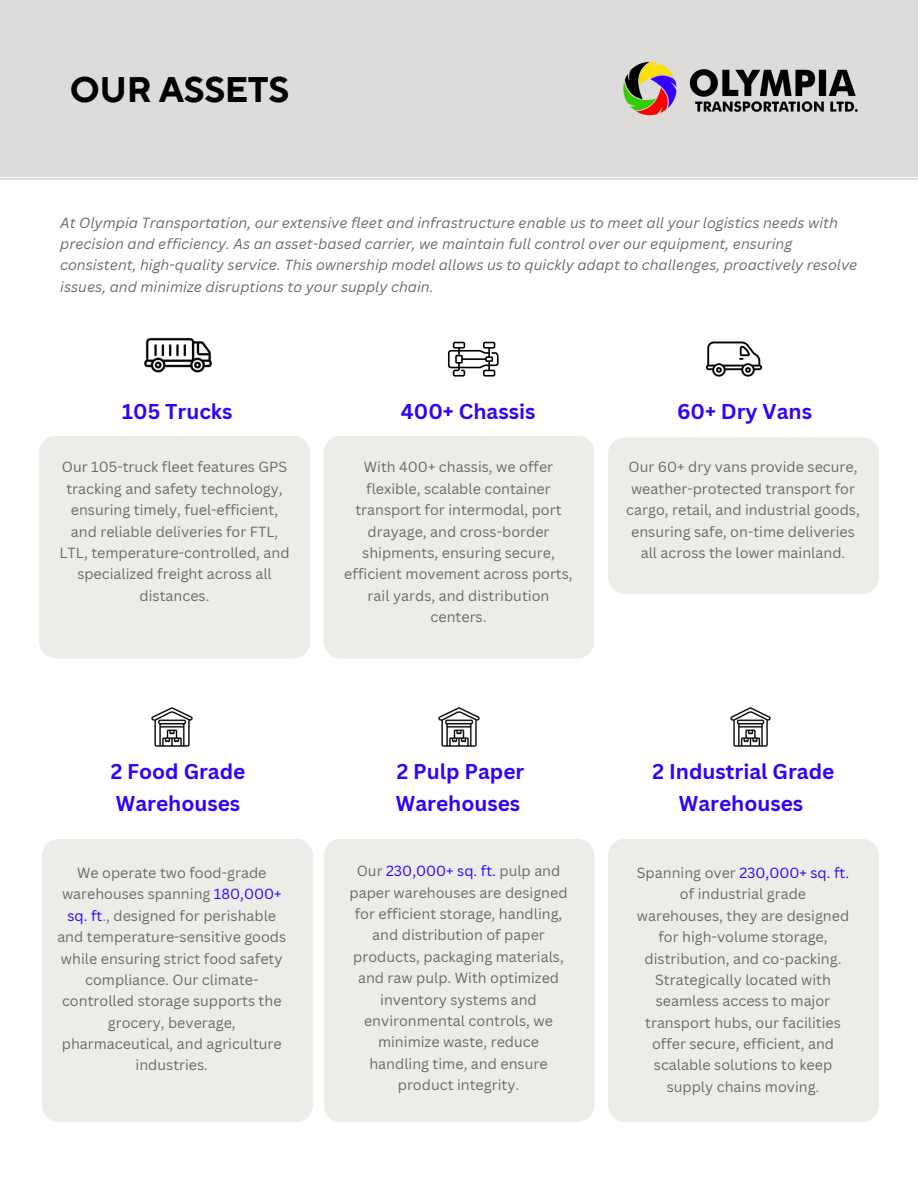
<style>
.page{position:relative;width:918px;height:1188px;background:#fff}
.page>*{position:absolute;margin:0;border:0;box-sizing:border-box;transform-origin:0 0}
.t1{font:700 35.4px "TT Norms Pro";letter-spacing:-.01em;color:#000}
.t2{font:700 20.85px/31.5px "Canva Sans";color:#30f}
.t3{font:14.25px/21.3px "Canva Sans";color:#6b6b6b;text-align:center}
.t4{font:italic 14.25px/21.3px "Canva Sans";color:#6b6b6b}
.s1{color:#30f}
</style>
<div class="page">
<div style="left:0;top:0;width:918px;height:179px;background:#dddcdb"></div>
<img style="left:623px;top:61px;width:235px;height:55px">
<hr style="left:0;top:177px;width:918px;height:1px;background:#f4f4f4">
<img style="left:144px;top:337px;width:68px;height:36px">
<svg style="left:448px;top:342px;width:51px;height:35px"></svg>
<img style="left:705px;top:341px;width:58px;height:36px">
<img style="left:151px;top:707px;width:42px;height:40px">
<img style="left:438px;top:707px;width:42px;height:40px">
<img style="left:730px;top:707px;width:41px;height:40px">
<div style="left:39px;top:436px;width:271px;height:222px;background:#ecece9;border-radius:17px"></div>
<div style="left:324px;top:436px;width:270px;height:222px;background:#ecece9;border-radius:17px"></div>
<div style="left:324px;top:839px;width:271px;height:283px;background:#ecece9;border-radius:17px"></div>
<div style="left:42px;top:839px;width:271px;height:283px;background:#ecece9;border-radius:17px"></div>
<div style="left:608px;top:839px;width:271px;height:283px;background:#ecece9;border-radius:17px"></div>
<div style="left:608px;top:437px;width:271px;height:157px;background:#ecece9;border-radius:17px"></div>
<p class="t1" style="left:70px;top:68px;width:221px">OUR ASSETS</p>
<p class="t4" style="left:60px;top:211px;width:799px">At Olympia Transportation, our extensive fleet and infrastructure enable us to meet all your logistics needs with precision and efficiency. As an asset-based carrier, we maintain full control over our equipment, ensuring consistent, high-quality service. This ownership model allows us to quickly adapt to challenges, proactively resolve issues, and minimize disruptions to your supply chain.</p>
<p class="t2" style="left:122px;top:396px;width:112px">105 Trucks</p>
<p class="t2" style="left:401px;top:396px;width:136px">400+ Chassis</p>
<p class="t2" style="left:677px;top:396px;width:137px">60+ Dry Vans</p>
<h1 class="t3" style="left:59px;top:456px;width:232px">Our 105-truck fleet features GPS tracking and safety technology, ensuring timely, fuel-efficient, and reliable deliveries for FTL,<br>LTL, temperature-controlled, and specialized freight across all distances.</h1>
<p class="t3" style="left:344px;top:456px;width:230px">With 400+ chassis, we offer flexible, scalable container transport for intermodal, port drayage, and cross-border shipments, ensuring secure, efficient movement across ports, rail yards, and distribution centers.</p>
<h3 class="t3" style="left:626px;top:456px;width:235px">Our 60+ dry vans provide secure, weather-protected transport for cargo, retail, and industrial goods, ensuring safe, on-time deliveries all across the lower mainland.</h3>
<h2 class="t2" style="left:111px;top:755px;width:136px">2 Food Grade<br>Warehouses</h2>
<h3 class="t2" style="left:396px;top:755px;width:130px">2 Pulp Paper<br>Warehouses</h3>
<h3 class="t2" style="left:653px;top:755px;width:183px;text-align:center">2 Industrial Grade<br>Warehouses</h3>
<p class="t3" style="left:57px;top:862px;width:230px">We operate two food-grade warehouses spanning <span class="s1">180,000+ sq. ft</span>., designed for perishable and temperature-sensitive goods while ensuring strict food safety compliance. Our climate&shy;controlled storage supports the grocery, beverage, pharmaceutical, and agriculture industries.</p>
<h2 class="t3" style="left:350px;top:860px;width:220px">Our <span class="s1">230,000+ sq. ft.</span> pulp and paper warehouses are designed for efficient storage, handling, and distribution of paper products, packaging materials, and raw pulp. With optimized inventory systems and environmental controls, we minimize waste, reduce handling time, and ensure product integrity.</h2>
<h2 class="t3" style="left:637px;top:862px;width:214px">Spanning over <span class="s1">230,000+ sq. ft. </span>of industrial grade warehouses, they are designed for high-volume storage, distribution, and co-packing.<br>Strategically located with seamless access to major transport hubs, our facilities offer secure, efficient, and scalable solutions to keep supply chains moving.</h2>
</div>
